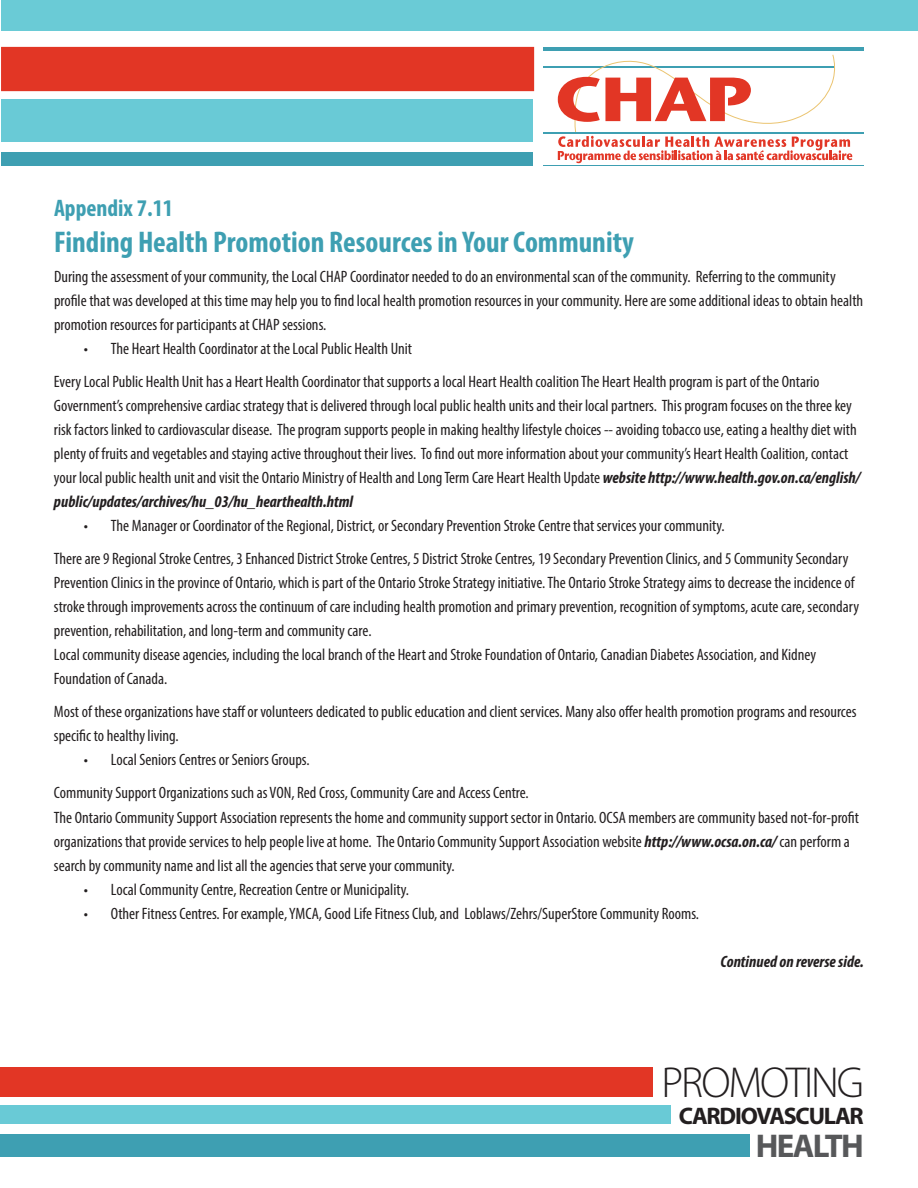
<style>
.page{position:relative;width:918px;height:1188px;background:#fff}
.page>*{position:absolute;margin:0;border:0;box-sizing:border-box;transform-origin:0 0}
.t1{font:300 43.5px "Myriad Pro";letter-spacing:-.05em;color:#231f20}
.t2{font:700 33px "Myriad Pro";letter-spacing:-.05em;color:#57585a}
.t3{font:700 condensed 30px "Myriad Pro";color:#3e9fb2}
.t4{font:700 24px "Myriad Pro";letter-spacing:-.05em;color:#231f20}
.t5{font:700 condensed 24px "Myriad Pro";color:#3e9fb2}
.t6{font:condensed 16.5px/24px "Myriad Pro";color:#231f20}
.t7{font:italic 700 condensed 16.5px "Myriad Pro";color:#231f20}
.s1{font-weight:700;font-style:italic}
</style>
<div class="page">
<div style="left:2px;top:0;width:916px;height:31px;background:#6acbd6"></div>
<div style="left:2px;top:48px;width:531px;height:42px;background:#e23625"></div>
<div style="left:1px;top:47px;width:533px;height:44px;border:2px solid #e23625"></div>
<div style="left:2px;top:99px;width:531px;height:43px;background:#69cad6"></div>
<div style="left:2px;top:152px;width:531px;height:14px;background:#3e9fb2"></div>
<hr style="left:543px;top:48px;width:321px;height:3px;background:#3e9fb2">
<hr style="left:543px;top:165px;width:321px;height:1px;background:#3e9fb2">
<hr style="left:543px;top:66px;width:292px;height:2px;background:#3e9fb2">
<svg style="left:558px;top:54px;width:294px;height:109px"></svg>
<hr style="left:543px;top:132px;width:321px;height:2px;background:#3e9fb2">
<div style="left:0;top:1067px;width:653px;height:29px;background:#e23625"></div>
<div style="left:0;top:1106px;width:670px;height:18px;background:#69cad6"></div>
<div style="left:0;top:1135px;width:750px;height:22px;background:#3e9fb2"></div>
<h3 class="t5" style="left:54px;top:193px;width:121px">Appendix 7.11</h3>
<h3 class="t3" style="left:54px;top:223px;width:581px">Finding Health Promotion Resources in Your Community</h3>
<p class="t6" style="left:54px;top:265px;width:811px">During the assessment of your community, the Local CHAP Coordinator needed to do an environmental scan of the community. Referring to the community profile that was developed at this time may help you to find local health promotion resources in your community. Here are some additional ideas to obtain health promotion resources for participants at CHAP sessions.</p>
<p class="t6" style="left:54px;top:332px;width:767px;line-height:33px;text-indent:30px">• The Heart Health Coordinator at the Local Public Health Unit<br>Every Local Public Health Unit has a Heart Health Coordinator that supports a local Heart Health coalition The Heart Health program is part of the Ontario</p>
<p class="t6" style="left:54px;top:394px;width:808px">Government’s comprehensive cardiac strategy that is delivered through local public health units and their local partners. This program focuses on the three key risk factors linked to cardiovascular disease. The program supports people in making healthy lifestyle choices -- avoiding tobacco use, eating a healthy diet with plenty of fruits and vegetables and staying active throughout their lives. To find out more information about your community’s Heart Health Coalition, contact your local public health unit and visit the Ontario Ministry of Health and Long Term Care Heart Health Update <span class="s1">website http://www.health.gov.on.ca/english/ public/updates/archives/hu_03/hu_hearthealth.html</span></p>
<p class="t6" style="left:54px;top:509px;width:796px;line-height:33px;text-indent:30px">• The Manager or Coordinator of the Regional, District, or Secondary Prevention Stroke Centre that services your community.<br>There are 9 Regional Stroke Centres, 3 Enhanced District Stroke Centres, 5 District Stroke Centres, 19 Secondary Prevention Clinics, and 5 Community Secondary</p>
<p class="t6" style="left:54px;top:571px;width:807px">Prevention Clinics in the province of Ontario, which is part of the Ontario Stroke Strategy initiative. The Ontario Stroke Strategy aims to decrease the incidence of stroke through improvements across the continuum of care including health promotion and primary prevention, recognition of symptoms, acute care, secondary prevention, rehabilitation, and long-term and community care.<br>Local community disease agencies, including the local branch of the Heart and Stroke Foundation of Ontario, Canadian Diabetes Association, and Kidney Foundation of Canada.</p>
<p class="t6" style="left:54px;top:700px;width:804px">Most of these organizations have staff or volunteers dedicated to public education and client services. Many also offer health promotion programs and resources specific to healthy living.</p>
<p class="t6" style="left:54px;top:743px;width:476px;line-height:33px;text-indent:30px">• Local Seniors Centres or Seniors Groups.<br>Community Support Organizations such as VON, Red Cross, Community Care and Access Centre.</p>
<p class="t6" style="left:54px;top:805px;width:807px">The Ontario Community Support Association represents the home and community support sector in Ontario. OCSA members are community based not-for-profit organizations that provide services to help people live at home. The Ontario Community Support Association website <span class="s1">http://www.ocsa.on.ca/</span> can perform a search by community name and list all the agencies that serve your community.</p>
<p class="t6" style="left:84px;top:877px;width:327px">• Local Community Centre, Recreation Centre or Municipality.</p>
<p class="t6" style="left:84px;top:901px;width:617px">• Other Fitness Centres. For example, YMCA, Good Life Fitness Club, and Loblaws/Zehrs/SuperStore Community Rooms.</p>
<p class="t7" style="left:721px;top:951px;width:145px">Continued on reverse side.</p>
<h1 class="t1" style="left:662px;top:1056px;width:204px">PROMOTING</h1>
<h3 class="t4" style="left:679px;top:1100px;width:187px">CARDIOVASCULAR</h3>
<h2 class="t2" style="left:756px;top:1124px;width:110px">HEALTH</h2>
</div>
